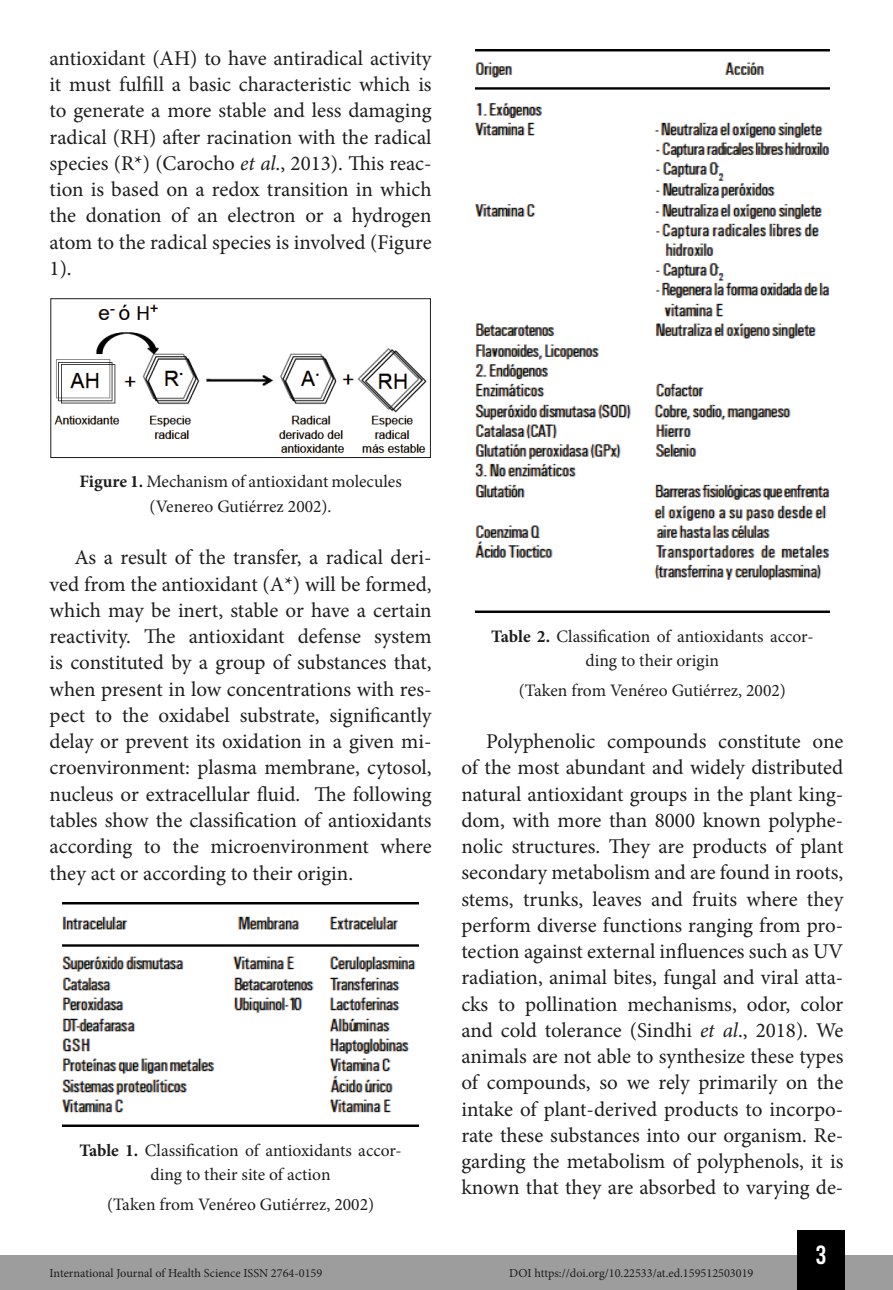
<style>
.page{position:relative;width:893px;height:1290px;background:#fff}
.page>*{position:absolute;margin:0;border:0;box-sizing:border-box;transform-origin:0 0}
.t1{font:26.25px "Bebas Kai";color:#fff}
.TXT{font:21px/26.2px "Minion Pro";color:#1d1d1b;text-align:justify}
.Info_Imagem{font:17.5px/24.5px "Minion Pro";color:#1d1d1b;text-align:center}
.t2{font:12.25px "Minion Pro";color:#1d1d1b}
.s1{font-style:italic}
.s2{font-weight:700}
</style>
<div class="page">
<div style="left:0;top:1255px;width:893px;height:35px;background:#9d9d9d"></div>
<div style="left:797px;top:1230px;width:48px;height:60px;background:#000"></div>
<img style="left:54px;top:304px;width:373px;height:149px">
<div style="left:50px;top:298px;width:381px;height:160px;border:1px solid #1d1d1b"></div>
<img style="left:63px;top:903px;width:355px;height:223px">
<img style="left:476px;top:50px;width:353px;height:562px">
<p class="TXT" style="left:50px;top:45px;width:383px">antioxidant (AH) to have antiradical activity it must fulfill a basic characteristic which is to generate a more stable and less damaging radical (RH) after racination with the radical species (R*) (Carocho <span class="s1">et al</span>., 2013). This reac&shy;tion is based on a redox transition in which the donation of an electron or a hydrogen atom to the radical species is involved (Figure 1).</p>
<p class="Info_Imagem" style="left:79px;top:470px;width:324px"><span class="s2">Figure 1.</span> Mechanism of antioxidant molecules (Venereo Gutiérrez 2002).</p>
<p class="TXT" style="left:50px;top:545px;width:384px;text-indent:25px">As a result of the transfer, a radical deri&shy;ved from the antioxidant (A*) will be formed, which may be inert, stable or have a certain reactivity. The antioxidant defense system is constituted by a group of substances that, when present in low concentrations with res&shy;pect to the oxidabel substrate, significantly delay or prevent its oxidation in a given mi&shy;croenvironment: plasma membrane, cytosol, nucleus or extracellular fluid. The following tables show the classification of antioxidants according to the microenvironment where they act or according to their origin.</p>
<p class="Info_Imagem" style="left:79px;top:1138px;width:324px"><span class="s2">Table 1.</span> Classification of antioxidants accor&shy;ding to their site of action</p>
<p class="Info_Imagem" style="left:107px;top:1192px;width:269px">(Taken from Venéreo Gutiérrez, 2002)</p>
<p class="Info_Imagem" style="left:491px;top:624px;width:324px"><span class="s2">Table 2.</span> Classification of antioxidants accor&shy;ding to their origin</p>
<p class="Info_Imagem" style="left:519px;top:678px;width:269px">(Taken from Venéreo Gutiérrez, 2002)</p>
<p class="TXT" style="left:461px;top:728px;width:383px;text-indent:25px">Polyphenolic compounds constitute one of the most abundant and widely distributed natural antioxidant groups in the plant king&shy;dom, with more than 8000 known polyphe&shy;nolic structures. They are products of plant secondary metabolism and are found in roots, stems, trunks, leaves and fruits where they perform diverse functions ranging from pro&shy;tection against external influences such as UV radiation, animal bites, fungal and viral atta&shy;cks to pollination mechanisms, odor, color and cold tolerance (Sindhi <span class="s1">et al</span>., 2018). We animals are not able to synthesize these types of compounds, so we rely primarily on the intake of plant-derived products to incorpo&shy;rate these substances into our organism. Re&shy;garding the metabolism of polyphenols, it is known that they are absorbed to varying de-</p>
<p class="t1" style="left:816px;top:1241px;width:12px">3</p>
<p class="t2" style="left:50px;top:1265px;width:274px">International Journal of Health Science ISSN 2764-0159</p>
<p class="t2" style="left:509px;top:1265px;width:246px">DOI https://doi.org/10.22533/at.ed.159512503019</p>
</div>
